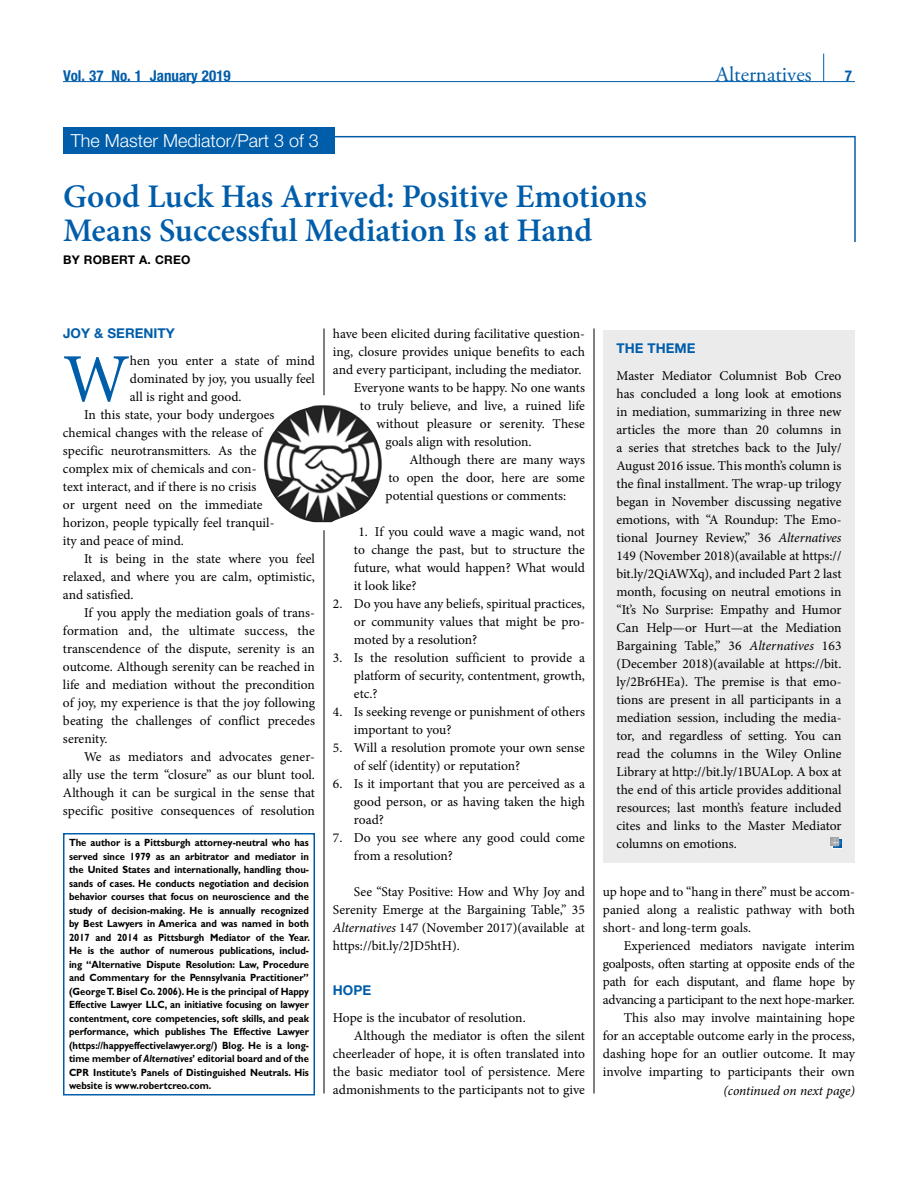
<style>
.page{position:relative;width:918px;height:1188px;background:#fff}
.page>*{position:absolute;margin:0;border:0;box-sizing:border-box;transform-origin:0 0}
.t1{font:68.85px "Minion Pro";color:#005daa}
.t2{font:600 33px/34.5px "Minion Pro";color:#005daa}
.t3{font:21px "Adobe Garamond Pro";color:#005daa}
.t4{font:300 18px "Helvetica Neue LT Std";color:#fff}
.t5{font:700 condensed 15px "Helvetica Neue LT Std";color:#005daa}
.t6{font:13.5px/18px "Minion Pro";letter-spacing:-.005em;color:#000;text-align:justify}
.t7{font:700 13.5px "Helvetica Neue LT Std";color:#005daa}
.t8{font:italic 13.5px "Minion Pro";letter-spacing:-.005em;color:#000}
.t9{font:700 12px "Helvetica Neue LT Std";letter-spacing:.02em;color:#000}
.t10{font:700 10.5px/13.5px "Gill Sans Std";color:#000;text-align:justify;scale:.9 1}
.s1{font-style:italic}
</style>
<div class="page">
<hr style="left:63px;top:136px;width:792px;height:1px;background:#005daa">
<hr style="left:324px;top:328px;width:1px;height:766px;background:#000">
<hr style="left:594px;top:328px;width:1px;height:766px;background:#000">
<hr style="left:854px;top:136px;width:2px;height:106px;background:#005daa">
<div style="left:262px;top:395px;width:124px;height:135px;background:#fff;border-radius:50%"></div>
<img style="left:263px;top:405px;width:119px;height:117px">
<hr style="left:63px;top:81px;width:792px;height:1px;background:#005daa">
<svg style="left:823px;top:54px;width:1px;height:27px"></svg>
<div style="left:63px;top:127px;width:271px;height:27px;background:#005daa"></div>
<div style="left:63px;top:833px;width:252px;height:262px;border:2px solid #005daa"></div>
<div style="left:603px;top:330px;width:252px;height:532px;background:#ebebec"></div>
<svg style="left:830px;top:837px;width:12px;height:12px"></svg>
<p class="t5" style="left:63px;top:67px;width:169px">Vol. 37 No. 1 January 2019</p>
<h3 class="t3" style="left:716px;top:62px;width:97px">Alternatives</h3>
<p class="t5" style="left:845px;top:67px;width:9px">7</p>
<h3 class="t4" style="left:71px;top:130px;width:250px">The Master Mediator/Part 3 of 3</h3>
<h2 class="t2" style="left:63px;top:179px;width:585px">Good Luck Has Arrived: Positive Emotions<br>Means Successful Mediation Is at Hand</h2>
<p class="t9" style="left:63px;top:252px;width:129px">BY ROBERT A. CREO</p>
<p class="t7" style="left:63px;top:325px;width:113px">JOY &amp; SERENITY</p>
<h1 class="t1" style="left:63px;top:333px;width:68px">W</h1>
<p class="t6" style="left:130px;top:352px;width:187px">hen you enter a state of mind</p>
<p class="t6" style="left:130px;top:370px;width:187px">dominated by joy, you usually feel</p>
<p class="t6" style="left:130px;top:388px;width:113px">all is right and good.</p>
<p class="t6" style="left:84px;top:406px;width:192px">In this state, your body undergoes</p>
<p class="t6" style="left:63px;top:424px;width:201px">chemical changes with the release of</p>
<p class="t6" style="left:63px;top:442px;width:195px">specific neurotransmitters. As the</p>
<p class="t6" style="left:63px;top:460px;width:195px">complex mix of chemicals and con-</p>
<p class="t6" style="left:63px;top:478px;width:195px">text interact, and if there is no crisis</p>
<p class="t6" style="left:63px;top:496px;width:201px">or urgent need on the immediate</p>
<p class="t6" style="left:63px;top:514px;width:213px">horizon, people typically feel tranquil-</p>
<p class="t6" style="left:63px;top:532px;width:122px">ity and peace of mind.</p>
<p class="t6" style="left:84px;top:550px;width:233px">It is being in the state where you feel</p>
<p class="t6" style="left:63px;top:568px;width:254px">relaxed, and where you are calm, optimistic,</p>
<p class="t6" style="left:63px;top:586px;width:72px">and satisfied.</p>
<p class="t6" style="left:84px;top:604px;width:232px">If you apply the mediation goals of trans-</p>
<p class="t6" style="left:63px;top:622px;width:254px">formation and, the ultimate success, the</p>
<p class="t6" style="left:63px;top:640px;width:254px">transcendence of the dispute, serenity is an</p>
<p class="t6" style="left:63px;top:658px;width:253px">outcome. Although serenity can be reached in</p>
<p class="t6" style="left:63px;top:676px;width:253px">life and mediation without the precondition</p>
<p class="t6" style="left:63px;top:694px;width:253px">of joy, my experience is that the joy following</p>
<p class="t6" style="left:63px;top:712px;width:253px">beating the challenges of conflict precedes</p>
<p class="t6" style="left:63px;top:730px;width:46px">serenity.</p>
<p class="t6" style="left:84px;top:748px;width:232px">We as mediators and advocates gener-</p>
<p class="t6" style="left:63px;top:766px;width:254px">ally use the term “closure” as our blunt tool.</p>
<p class="t6" style="left:63px;top:784px;width:254px">Although it can be surgical in the sense that</p>
<p class="t6" style="left:63px;top:802px;width:254px">specific positive consequences of resolution</p>
<p class="t10" style="left:69px;top:836px;width:269px">The author is a Pittsburgh attorney-neutral who has served since 1979 as an arbitrator and mediator in the United States and internationally, handling thou&shy;sands of cases. He conducts negotiation and decision behavior courses that focus on neuroscience and the study of decision-making. He is annually recognized by Best Lawyers in America and was named in both 2017 and 2014 as Pittsburgh Mediator of the Year.<br>He is the author of numerous publications, includ&shy;ing “Alternative Dispute Resolution: Law, Procedure and Commentary for the Pennsylvania Practitioner” (George T. Bisel Co. 2006). He is the principal of Happy Effective Lawyer LLC, an initiative focusing on lawyer contentment, core competencies, soft skills, and peak performance, which publishes The Effective Lawyer (https://happyeffectivelawyer.org/) Blog. He is a long&shy;time member of <span class="s1">Alternatives</span>’ editorial board and of the CPR Institute’s Panels of Distinguished Neutrals. His website is www.robertcreo.com.</p>
<p class="t6" style="left:333px;top:325px;width:254px">have been elicited during facilitative question-</p>
<p class="t6" style="left:333px;top:343px;width:254px">ing, closure provides unique benefits to each</p>
<p class="t6" style="left:333px;top:361px;width:250px">and every participant, including the mediator.</p>
<p class="t6" style="left:354px;top:379px;width:233px">Everyone wants to be happy. No one wants</p>
<p class="t6" style="left:360px;top:397px;width:227px">to truly believe, and live, a ruined life</p>
<p class="t6" style="left:376px;top:415px;width:210px">without pleasure or serenity. These</p>
<p class="t6" style="left:385px;top:433px;width:148px">goals align with resolution.</p>
<p class="t6" style="left:409px;top:451px;width:177px">Although there are many ways</p>
<p class="t6" style="left:388px;top:469px;width:198px">to open the door, here are some</p>
<p class="t6" style="left:385px;top:487px;width:182px">potential questions or comments:</p>
<p class="t6" style="left:354px;top:523px;width:232px;text-indent:5px">1. If you could wave a magic wand, not to change the past, but to structure the future, what would happen? What would it look like?</p>
<p class="t6" style="left:354px;top:595px;width:232px;text-indent:-21px">2. Do you have any beliefs, spiritual practices, or community values that might be pro&shy;moted by a resolution?</p>
<p class="t6" style="left:354px;top:649px;width:233px;text-indent:-21px">3. Is the resolution sufficient to provide a platform of security, contentment, growth, etc.?</p>
<p class="t6" style="left:354px;top:703px;width:233px;text-indent:-21px">4. Is seeking revenge or punishment of others important to you?</p>
<p class="t6" style="left:354px;top:739px;width:233px;text-indent:-21px">5. Will a resolution promote your own sense of self (identity) or reputation?</p>
<p class="t6" style="left:354px;top:775px;width:233px;text-indent:-21px">6. Is it important that you are perceived as a good person, or as having taken the high road?</p>
<p class="t6" style="left:354px;top:829px;width:232px;text-indent:-21px">7. Do you see where any good could come from a resolution?</p>
<p class="t6" style="left:333px;top:883px;width:253px;text-indent:21px">See “Stay Positive: How and Why Joy and Serenity Emerge at the Bargaining Table,” 35<br><span class="s1">Alternatives</span> 147 (November 2017)(available at https://bit.ly/2JD5htH).</p>
<p class="t7" style="left:333px;top:982px;width:40px">HOPE</p>
<p class="t6" style="left:333px;top:1009px;width:194px">Hope is the incubator of resolution.</p>
<p class="t6" style="left:354px;top:1027px;width:233px">Although the mediator is often the silent</p>
<p class="t6" style="left:333px;top:1045px;width:254px">cheerleader of hope, it is often translated into</p>
<p class="t6" style="left:333px;top:1063px;width:254px">the basic mediator tool of persistence. Mere</p>
<p class="t6" style="left:333px;top:1081px;width:254px">admonishments to the participants not to give</p>
<p class="t7" style="left:616px;top:340px;width:81px">THE THEME</p>
<p class="t6" style="left:616px;top:367px;width:227px">Master Mediator Columnist Bob Creo has concluded a long look at emotions in mediation, summarizing in three new articles the more than 20 columns in a series that stretches back to the July/ August 2016 issue. This month’s column is the final installment. The wrap-up trilogy began in November discussing negative emotions, with “A Roundup: The Emo&shy;tional Journey Review,” 36 <span class="s1">Alternatives </span>149 (November 2018)(available at https:// bit.ly/2QiAWXq), and included Part 2 last month, focusing on neutral emotions in “It’s No Surprise: Empathy and Humor Can Help—or Hurt—at the Mediation Bargaining Table,” 36 <span class="s1">Alternatives</span> 163 (December 2018)(available at https://bit. ly/2Br6HEa). The premise is that emo&shy;tions are present in all participants in a mediation session, including the media&shy;tor, and regardless of setting. You can read the columns in the Wiley Online Library at http://bit.ly/1BUALop. A box at the end of this article provides additional resources; last month’s feature included cites and links to the Master Mediator columns on emotions.</p>
<p class="t6" style="left:603px;top:883px;width:254px">up hope and to “hang in there” must be accom&shy;panied along a realistic pathway with both short- and long-term goals.</p>
<p class="t6" style="left:603px;top:937px;width:254px;text-align:right">Experienced mediators navigate interim goalposts, often starting at opposite ends of the path for each disputant, and flame hope by advancing a participant to the next hope-marker.<br>This also may involve maintaining hope<br>for an acceptable outcome early in the process, dashing hope for an outlier outcome. It may involve imparting to participants their own</p>
<p class="t8" style="left:723px;top:1081px;width:133px">(continued on next page)</p>
</div>
